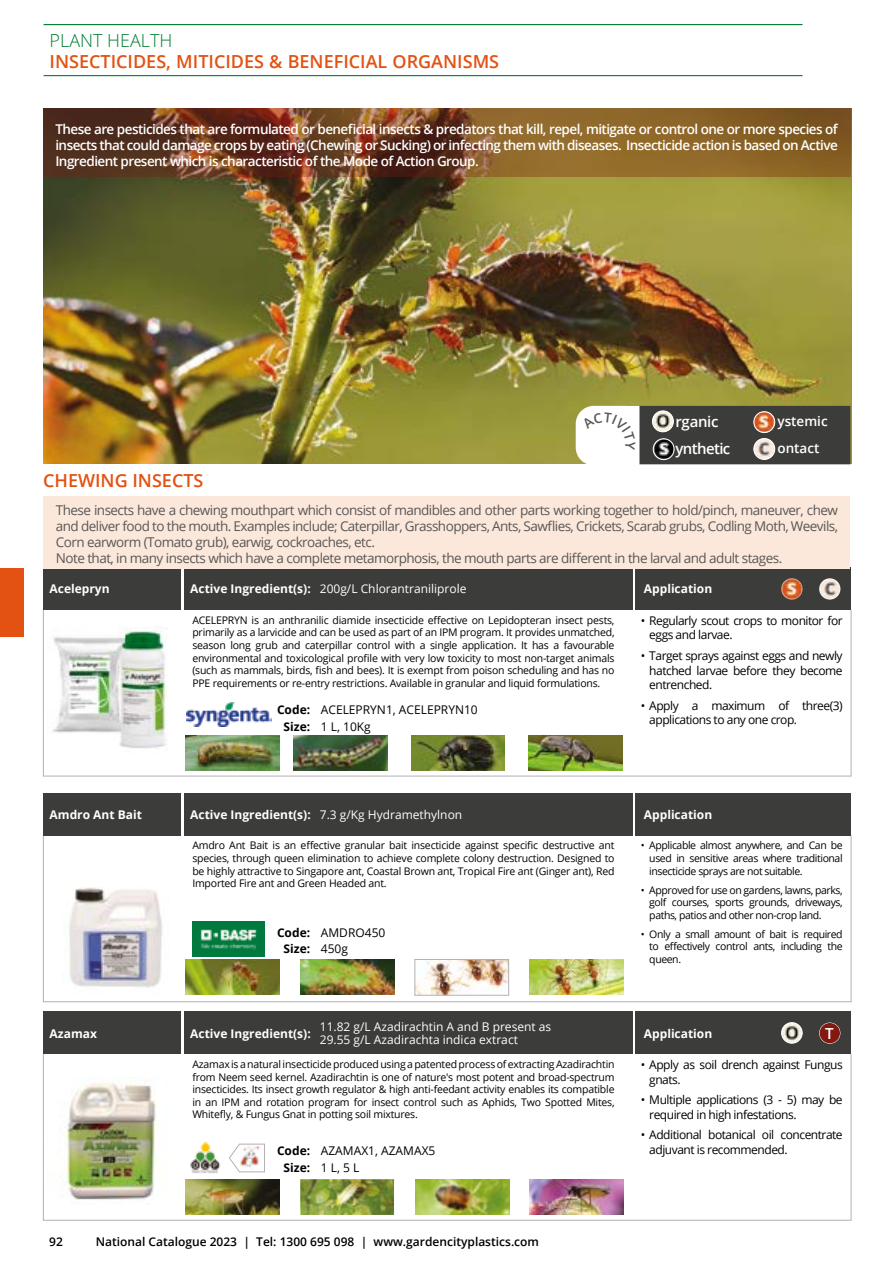
<style>
.page{position:relative;width:893px;height:1263px;background:#fff}
.page>*{position:absolute;margin:0;border:0;box-sizing:border-box;transform-origin:0 0}
.PRCAT2_TOC_Heading2_Category{font:600 18px "Open Sans";color:#e35212}
.PRCAT_Category_Contents_Products{font:600 18px "Open Sans";color:#e35212}
.Category_Contents_Title_1{font:300 18px "Open Sans";color:#007e31}
.t1{font:600 15.3px "Open Sans";color:#fff}
.t2{font:600 15px "Open Sans";letter-spacing:-.04em;color:#fff}
.Heading_PH_Body_Text_grey_80{font:13.5px/16.2px "Open Sans";letter-spacing:-.04em;color:#575756;text-align:justify}
.Heading_PH_Body_Text_white{font:600 13.5px/16.2px "Open Sans";letter-spacing:-.04em;color:#fff;text-align:justify}
.Cell_Title_SUBSTRATES_white_CAPS_100{font:600 13.5px "Open Sans";color:#fff}
.t3{font:12px/14.4px "Open Sans";letter-spacing:-.04em;color:#000}
.Active_Ingredients{font:12px/13.5px "Open Sans";color:#fff}
.GCP_Nat_Cat_footer{font:600 12px "Open Sans";color:#000}
.Active_Ingredients-2{font:700 12px "Open Sans";color:#fff}
.t4{font:12px "Open Sans";color:#000}
.Application{font:700 12px "Open Sans";color:#fff}
.t5{font:700 12px "Open Sans";color:#000}
.PRCATName{font:700 12px "Open Sans";color:#fff}
.GCP_Nat_Cat_footer_page_no{font:600 12px "Open Sans";color:#000}
.Product_Description{font:10.5px/12.6px "Open Sans";letter-spacing:-.03em;color:#000;text-align:justify}
</style>
<div class="page">
<div style="left:0;top:569px;width:24px;height:68px;background:#e35212"></div>
<svg style="left:229px;top:1144px;width:36px;height:28px"></svg>
<div style="left:43px;top:609px;width:808px;height:167px;border:1px solid #b3b2b2"></div>
<div style="left:184px;top:567px;width:449px;height:43px;background:#3c3c3b"></div>
<div style="left:43px;top:567px;width:137px;height:43px;background:#3c3c3b"></div>
<img style="left:186px;top:702px;width:85px;height:25px">
<img style="left:52px;top:627px;width:115px;height:122px">
<div style="left:635px;top:567px;width:216px;height:43px;background:#3c3c3b"></div>
<img style="left:819px;top:578px;width:21px;height:22px;border-radius:11px">
<img style="left:781px;top:578px;width:21px;height:22px;border-radius:11px">
<img style="left:43px;top:176px;width:808px;height:287px">
<div style="left:43px;top:497px;width:807px;height:72px;background:#fce8da"></div>
<svg style="left:43px;top:108px;width:808px;height:68px;background:#774c25"></svg>
<div style="left:43px;top:1054px;width:808px;height:166px;border:1px solid #b3b2b2"></div>
<div style="left:184px;top:1012px;width:449px;height:42px;background:#3c3c3b"></div>
<div style="left:43px;top:1012px;width:137px;height:42px;background:#3c3c3b"></div>
<img style="left:190px;top:1141px;width:31px;height:32px">
<img style="left:64px;top:1080px;width:93px;height:120px">
<div style="left:635px;top:1012px;width:216px;height:42px;background:#3c3c3b"></div>
<div style="left:819px;top:1022px;width:21px;height:22px;background:#831811;border-radius:50%"></div>
<div style="left:819px;top:1022px;width:21px;height:22px;border:1px solid #fff;border-radius:50%"></div>
<div style="left:43px;top:835px;width:808px;height:167px;border:1px solid #b3b2b2"></div>
<div style="left:184px;top:793px;width:449px;height:43px;background:#3c3c3b"></div>
<div style="left:43px;top:793px;width:137px;height:43px;background:#3c3c3b"></div>
<img style="left:193px;top:921px;width:71px;height:36px">
<div style="left:635px;top:793px;width:216px;height:43px;background:#3c3c3b"></div>
<img style="left:69px;top:887px;width:93px;height:101px">
<img style="left:185px;top:959px;width:94px;height:36px">
<img style="left:300px;top:959px;width:94px;height:36px">
<img style="left:416px;top:961px;width:91px;height:32px">
<div style="left:414px;top:959px;width:95px;height:36px;border:1px solid #b3b2b2"></div>
<img style="left:529px;top:959px;width:94px;height:36px">
<img style="left:185px;top:1179px;width:94px;height:36px">
<img style="left:300px;top:1179px;width:94px;height:36px">
<img style="left:415px;top:1179px;width:94px;height:36px">
<img style="left:529px;top:1179px;width:94px;height:36px">
<img style="left:185px;top:735px;width:94px;height:36px">
<img style="left:293px;top:735px;width:94px;height:36px">
<img style="left:529px;top:735px;width:93px;height:36px">
<img style="left:411px;top:735px;width:94px;height:36px">
<hr style="left:44px;top:24px;width:758px;height:1px;background:#007e31">
<hr style="left:44px;top:75px;width:758px;height:1px;background:#007e31">
<img style="left:782px;top:1023px;width:20px;height:20px;border-radius:10px">
<div style="left:781px;top:1022px;width:21px;height:21px;border:1px solid #fff;border-radius:50%"></div>
<svg style="left:576px;top:406px;width:274px;height:59px"></svg>
<p class="Category_Contents_Title_1" style="left:50px;top:28px;width:124px">PLANT HEALTH</p>
<p class="PRCAT2_TOC_Heading2_Category" style="left:50px;top:49px;width:451px">INSECTICIDES, MITICIDES &amp; BENEFICIAL ORGANISMS</p>
<p class="Heading_PH_Body_Text_white" style="left:55px;top:121px;width:784px">These are pesticides that are formulated or beneficial insects &amp; predators that kill, repel, mitigate or control one or more species of insects that could damage crops by eating (Chewing or Sucking) or infecting them with diseases. Insecticide action is based on Active Ingredient present which is characteristic of the Mode of Action Group.</p>
<p class="PRCAT_Category_Contents_Products" style="left:43px;top:468px;width:162px">CHEWING INSECTS</p>
<p class="t2" style="left:675px;top:411px;width:45px">rganic</p>
<p class="t2" style="left:675px;top:438px;width:56px">ynthetic</p>
<p class="Cell_Title_SUBSTRATES_white_CAPS_100" style="left:777px;top:412px;width:52px">ystemic</p>
<p class="Cell_Title_SUBSTRATES_white_CAPS_100" style="left:777px;top:439px;width:43px">ontact</p>
<p class="Heading_PH_Body_Text_grey_80" style="left:56px;top:501px;width:784px">These insects have a chewing mouthpart which consist of mandibles and other parts working together to hold/pinch, maneuver, chew and deliver food to the mouth. Examples include; Caterpillar, Grasshoppers, Ants, Sawflies, Crickets, Scarab grubs, Codling Moth, Weevils, Corn earworm (Tomato grub), earwig, cockroaches, etc.</p>
<p class="Heading_PH_Body_Text_grey_80" style="left:56px;top:550px;width:728px">Note that, in many insects which have a complete metamorphosis, the mouth parts are different in the larval and adult stages.</p>
<p class="PRCATName" style="left:50px;top:580px;width:62px">Acelepryn</p>
<p class="Active_Ingredients-2" style="left:190px;top:580px;width:122px">Active Ingredient(s):</p>
<p class="Product_Description" style="left:192px;top:613px;width:424px">ACELEPRYN is an anthranilic diamide insecticide effective on Lepidopteran insect pests, primarily as a larvicide and can be used as part of an IPM program. It provides unmatched, season long grub and caterpillar control with a single application. It has a favourable environmental and toxicological profi le with very low toxicity to most non-target animals (such as mammals, birds, fish and bees). It is exempt from poison scheduling and has no PPE requirements or re-entry restrictions. Available in granular and liquid formulations.</p>
<p class="t3" style="left:649px;top:613px;width:195px;text-indent:-9px">• Regularly scout crops to monitor for eggs and larvae.</p>
<p class="Active_Ingredients" style="left:320px;top:582px;width:148px">200g/L Chlorantraniliprole</p>
<p class="Application" style="left:644px;top:580px;width:70px">Application</p>
<p class="t3" style="left:649px;top:648px;width:195px;text-align:justify;text-indent:-9px">• Target sprays against eggs and newly hatched larvae before they become entrenched.</p>
<p class="t3" style="left:649px;top:698px;width:195px;text-indent:-9px">• Apply a maximum of three(3) applications to any one crop.</p>
<p class="t5" style="left:277px;top:701px;width:35px">Code:</p>
<p class="t5" style="left:284px;top:718px;width:28px">Size:</p>
<p class="t4" style="left:321px;top:701px;width:158px">ACELEPRYN1, ACELEPRYN10</p>
<p class="t3" style="left:321px;top:719px;width:51px">1 L, 10Kg</p>
<p class="PRCATName" style="left:50px;top:806px;width:94px">Amdro Ant Bait</p>
<p class="Active_Ingredients-2" style="left:190px;top:806px;width:122px">Active Ingredient(s):</p>
<p class="Product_Description" style="left:192px;top:839px;width:424px">Amdro Ant Bait is an effective granular bait insecticide against specific destructive ant species, through queen elimination to achieve complete colony destruction. Designed to be highly attractive to Singapore ant, Coastal Brown ant, Tropical Fire ant (Ginger ant), Red Imported Fire ant and Green Headed ant.</p>
<p class="Product_Description" style="left:649px;top:839px;width:195px;text-indent:-9px">• Applicable almost anywhere, and Can be used in sensitive areas where traditional insecticide sprays are not suitable.</p>
<p class="Active_Ingredients" style="left:320px;top:808px;width:144px">7.3 g/Kg Hydramethylnon</p>
<p class="Application" style="left:644px;top:806px;width:70px">Application</p>
<p class="Product_Description" style="left:649px;top:883px;width:195px;text-indent:-9px">• Approved for use on gardens, lawns, parks, golf courses, sports grounds, driveways, paths, patios and other non-crop land.</p>
<p class="Product_Description" style="left:649px;top:927px;width:195px;text-indent:-9px">• Only a small amount of bait is required to effectively control ants, including the queen.</p>
<p class="t5" style="left:277px;top:924px;width:35px">Code:</p>
<p class="t5" style="left:284px;top:940px;width:28px">Size:</p>
<p class="t4" style="left:321px;top:924px;width:66px">AMDRO450</p>
<p class="t3" style="left:321px;top:941px;width:29px">450g</p>
<p class="Active_Ingredients" style="left:320px;top:1019px;width:233px">11.82 g/L Azadirachtin A and B present as<br>29.55 g/L Azadirachta indica extract</p>
<p class="t1" style="left:825px;top:1023px;width:10px">T</p>
<p class="Application" style="left:644px;top:1025px;width:70px">Application</p>
<p class="PRCATName" style="left:50px;top:1025px;width:49px">Azamax</p>
<p class="Active_Ingredients-2" style="left:190px;top:1025px;width:122px">Active Ingredient(s):</p>
<p class="Product_Description" style="left:192px;top:1057px;width:424px">Azamax is a natural insecticide produced using a patented process of extracting Azadirachtin from Neem seed kernel. Azadirachtin is one of nature's most potent and broad-spectrum insecticides. Its insect growth regulator &amp; high anti-feedant activity enables its compatible in an IPM and rotation program for insect control such as Aphids, Two Spotted Mites, Whitefly, &amp; Fungus Gnat in potting soil mixtures.</p>
<p class="t3" style="left:649px;top:1057px;width:195px;text-indent:-9px">• Apply as soil drench against Fungus gnats.</p>
<p class="t3" style="left:649px;top:1092px;width:195px;text-indent:-9px">• Multiple applications (3 - 5) may be required in high infestations.</p>
<p class="t3" style="left:649px;top:1127px;width:195px;text-indent:-9px">• Additional botanical oil concentrate adjuvant is recommended.</p>
<p class="t5" style="left:277px;top:1142px;width:35px">Code:</p>
<p class="t5" style="left:284px;top:1159px;width:28px">Size:</p>
<p class="t4" style="left:321px;top:1142px;width:116px">AZAMAX1, AZAMAX5</p>
<p class="t3" style="left:321px;top:1160px;width:40px">1 L, 5 L</p>
<p class="GCP_Nat_Cat_footer_page_no" style="left:49px;top:1233px;width:15px">92</p>
<p class="GCP_Nat_Cat_footer" style="left:96px;top:1233px;width:445px">National Catalogue 2023 | Tel: 1300 695 098 | www.gardencityplastics.com</p>
</div>
